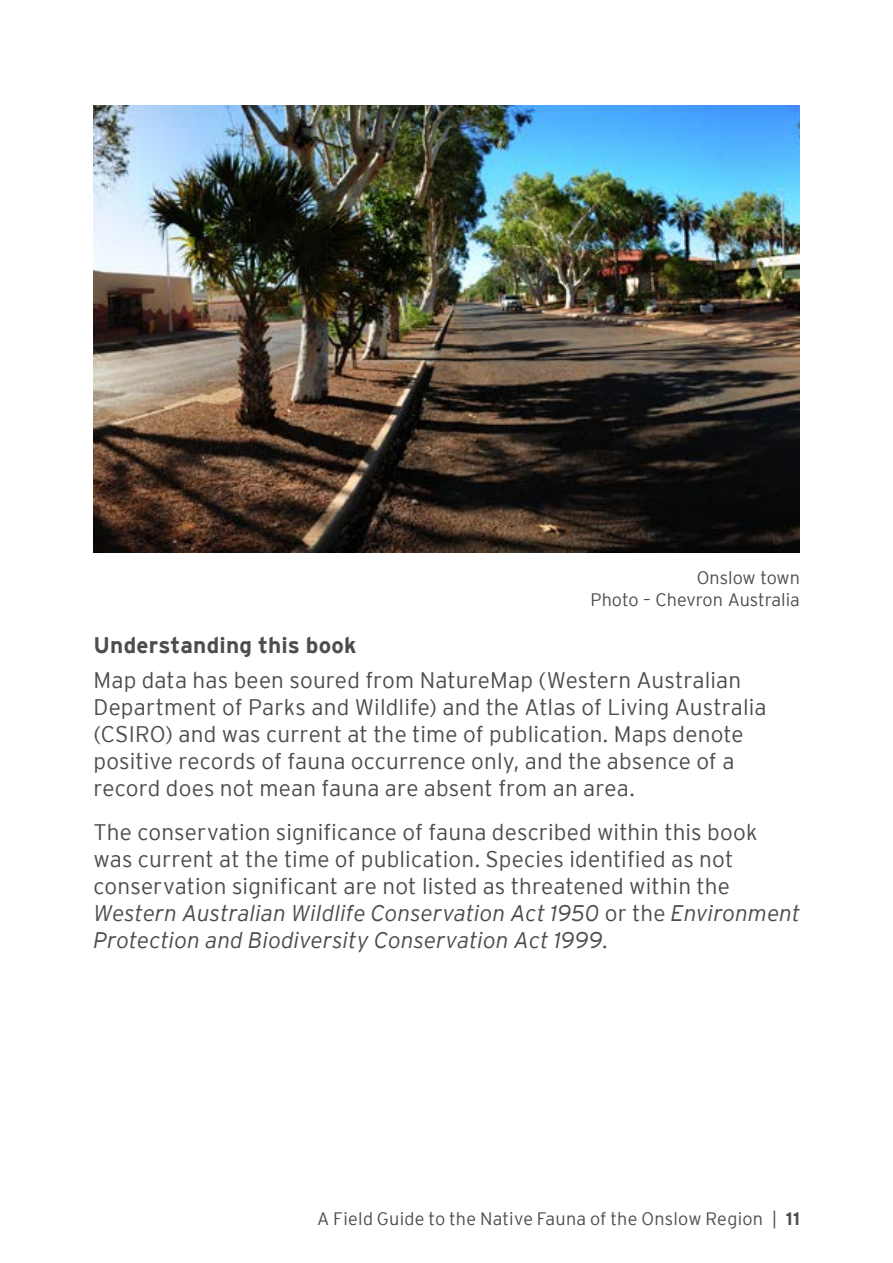
<style>
.page{position:relative;width:893px;height:1263px;background:#fff}
.page>*{position:absolute;margin:0;border:0;box-sizing:border-box;transform-origin:0 0}
.t1{font:300 22.5px/27px "Interstate";letter-spacing:.005em;color:#4d4d4f}
.t2{font:700 22.5px "Interstate";letter-spacing:.01em;color:#4d4d4f}
.t3{font:300 18px/21.6px "Interstate";color:#4d4d4f;text-align:right}
.s1{font-style:italic}
.s2{font-weight:700}
</style>
<div class="page">
<img style="left:93px;top:105px;width:707px;height:448px">
<p class="t3" style="left:591px;top:567px;width:211px">Onslow town<br>Photo – Chevron Australia</p>
<p class="t2" style="left:94px;top:632px;width:265px">Understanding this book</p>
<p class="t1" style="left:94px;top:667px;width:675px">Map data has been soured from NatureMap (Western Australian Department of Parks and Wildlife) and the Atlas of Living Australia (CSIRO) and was current at the time of publication. Maps denote positive records of fauna occurrence only, and the absence of a record does not mean fauna are absent from an area.</p>
<p class="t1" style="left:94px;top:819px;width:708px">The conservation significance of fauna described within this book was current at the time of publication. Species identified as not conservation significant are not listed as threatened within the <span class="s1">Western Australian Wildlife Conservation Act 1950</span> or the <span class="s1">Environment Protection and Biodiversity Conservation Act 1999</span>.</p>
<p class="t3" style="left:317px;top:1207px;width:484px">A Field Guide to the Native Fauna of the Onslow Region | <span class="s2">11</span></p>
</div>
